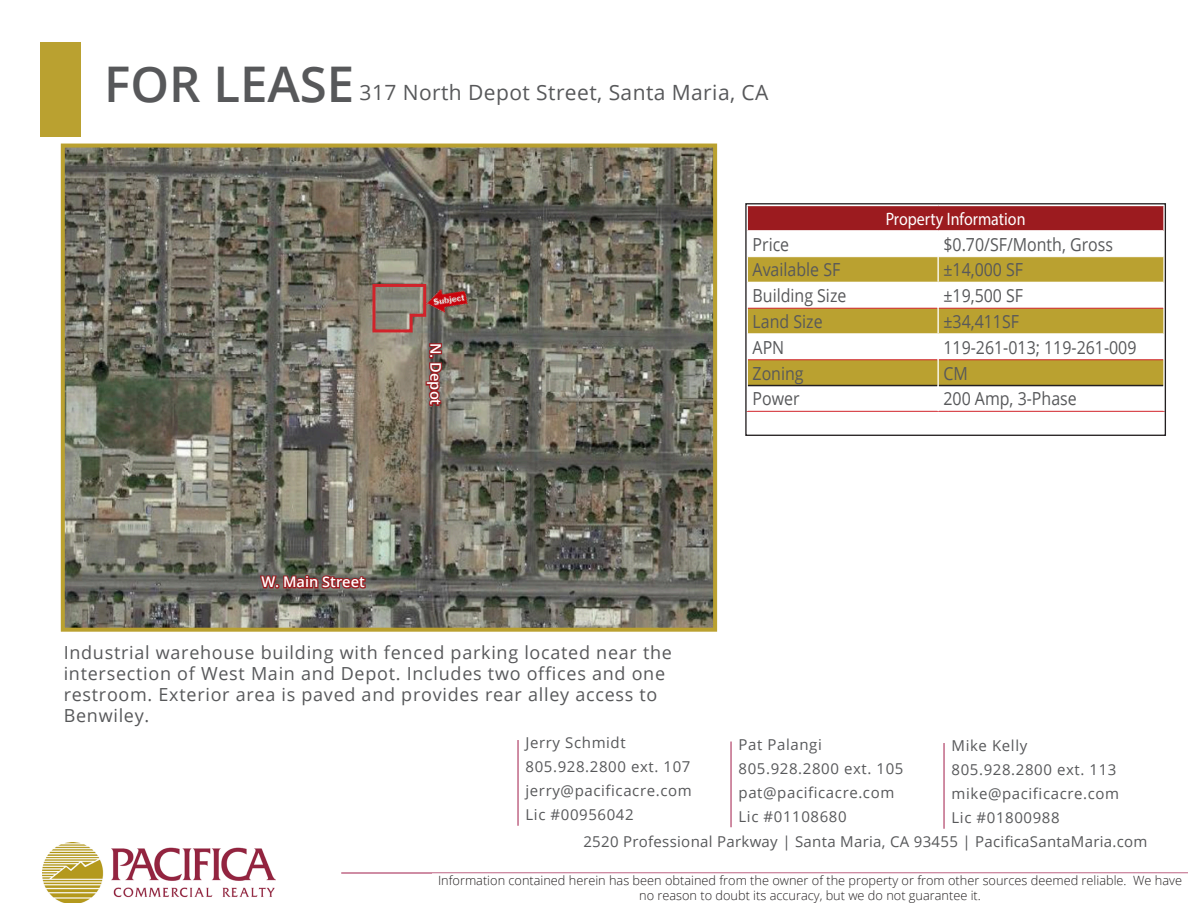
<style>
.page{position:relative;width:1188px;height:918px;background:#fff}
.page>*{position:absolute;margin:0;border:0;box-sizing:border-box;transform-origin:0 0}
.t1{font:600 49.2px "Open Sans";color:#57585a}
.t2{font:21px "Open Sans";letter-spacing:.02em;color:#57585a}
.t3{font:18px/21px "Open Sans";letter-spacing:.04em;color:#57585a}
.t4{font:18px "Open Sans";color:#57585a;scale:.89 1}
.t5{font:18px "Open Sans";letter-spacing:.04em;color:#57585a;scale:.89 1}
.t6{font:18px "Myriad Pro";color:#fff;scale:.89 1}
.t7{font:15px "Open Sans";letter-spacing:.04em;color:#57585a}
.t8{font:15px "Open Sans";letter-spacing:.02em;color:#57585a}
.t9{font:600 14.55px "Open Sans";color:#fff}
.t10{font:300 12.75px/15.3px "Open Sans";color:#231f20;text-align:center}
</style>
<div class="page">
<div style="left:41px;top:42px;width:40px;height:94px;background:#baa130"></div>
<hr style="left:341px;top:873px;width:847px;height:1px;background:#a11c4a">
<img style="left:43px;top:843px;width:233px;height:59px">
<div style="left:747px;top:205px;width:417px;height:26px;background:#9c1b1f"></div>
<svg style="left:748px;top:257px;width:415px;height:128px;fill:#baa130"></svg>
<hr style="left:748px;top:308px;width:189px;height:1px;background:#d1232a">
<hr style="left:939px;top:308px;width:224px;height:1px;background:#d1232a">
<hr style="left:748px;top:360px;width:189px;height:1px;background:#d1232a">
<hr style="left:939px;top:360px;width:224px;height:1px;background:#d1232a">
<hr style="left:747px;top:411px;width:191px;height:1px;background:#d1232a">
<hr style="left:938px;top:411px;width:227px;height:1px;background:#d1232a">
<hr style="left:748px;top:385px;width:189px;height:1px;background:#231f20">
<hr style="left:939px;top:385px;width:224px;height:1px;background:#231f20">
<hr style="left:747px;top:205px;width:191px;height:1px;background:#fff">
<hr style="left:938px;top:205px;width:227px;height:1px;background:#fff">
<hr style="left:748px;top:230px;width:190px;height:2px;background:#fff">
<hr style="left:938px;top:230px;width:225px;height:2px;background:#fff">
<hr style="left:748px;top:282px;width:190px;height:1px;background:#fff">
<hr style="left:938px;top:282px;width:225px;height:1px;background:#fff">
<hr style="left:748px;top:333px;width:190px;height:2px;background:#fff">
<hr style="left:938px;top:333px;width:225px;height:2px;background:#fff">
<hr style="left:1163px;top:206px;width:2px;height:25px;background:#fff">
<hr style="left:937px;top:257px;width:2px;height:25px;background:#fff">
<hr style="left:937px;top:283px;width:2px;height:25px;background:#fff">
<hr style="left:937px;top:308px;width:2px;height:25px;background:#fff">
<hr style="left:937px;top:335px;width:2px;height:25px;background:#fff">
<hr style="left:937px;top:360px;width:2px;height:26px;background:#fff">
<svg style="left:747px;top:206px;width:1px;height:180px"></svg>
<div style="left:745px;top:203px;width:421px;height:233px;border:1px solid #231f20"></div>
<hr style="left:944px;top:743px;width:1px;height:86px;background:#a11c4a">
<hr style="left:731px;top:742px;width:1px;height:85px;background:#a11c4a">
<hr style="left:518px;top:740px;width:1px;height:86px;background:#a11c4a">
<img style="left:66px;top:149px;width:646px;height:478px">
<div style="left:61px;top:144px;width:656px;height:488px;border:4px solid #baa130"></div>
<svg style="left:424px;top:342px;width:23px;height:65px"></svg>
<img style="left:424px;top:279px;width:47px;height:43px">
<div style="left:432px;top:873px;width:756px;height:35px;border:2px solid #fff"></div>
<svg style="left:371px;top:282px;width:57px;height:52px;background:#98756c"></svg>
<svg style="left:258px;top:563px;width:109px;height:59px;background:#725f59"></svg>
<p class="t1" style="left:104px;top:51px;width:252px">FOR LEASE</p>
<p class="t2" style="left:360px;top:78px;width:410px">317 North Depot Street, Santa Maria, CA</p>
<p class="t9" style="left:446px;top:343px;width:64px;rotate:90deg">N. Depot</p>
<p class="t6" style="left:886px;top:208px;width:159px">Property Information</p>
<p class="t5" style="left:753px;top:232px;width:43px">Price</p>
<p class="t4" style="left:943px;top:232px;width:192px">$0.70/SF/Month, Gross</p>
<p class="t4" style="left:753px;top:258px;width:100px">Available SF</p>
<p class="t5" style="left:943px;top:258px;width:91px">±14,000 SF</p>
<p class="t4" style="left:753px;top:283px;width:107px">Building Size</p>
<p class="t5" style="left:943px;top:283px;width:91px">±19,500 SF</p>
<p class="t4" style="left:753px;top:309px;width:80px">Land Size</p>
<p class="t5" style="left:943px;top:309px;width:86px">±34,411SF</p>
<p class="t5" style="left:753px;top:335px;width:37px">APN</p>
<p class="t4" style="left:943px;top:335px;width:218px">119-261-013; 119-261-009</p>
<p class="t5" style="left:753px;top:361px;width:59px">Zoning</p>
<p class="t5" style="left:943px;top:361px;width:29px">CM</p>
<p class="t5" style="left:753px;top:386px;width:54px">Power</p>
<p class="t4" style="left:943px;top:386px;width:151px">200 Amp, 3-Phase</p>
<p class="t9" style="left:261px;top:572px;width:105px">W. Main Street</p>
<p class="t3" style="left:64px;top:641px;width:610px">Industrial warehouse building with fenced parking located near the intersection of West Main and Depot. Includes two offices and one restroom. Exterior area is paved and provides rear alley access to Benwiley.</p>
<p class="t7" style="left:526px;top:733px;width:102px">Jerry Schmidt</p>
<p class="t7" style="left:526px;top:757px;width:166px">805.928.2800 ext. 107</p>
<p class="t7" style="left:526px;top:781px;width:168px">jerry@pacificacre.com</p>
<p class="t7" style="left:526px;top:805px;width:110px">Lic #00956042</p>
<p class="t7" style="left:739px;top:734px;width:85px">Pat Palangi</p>
<p class="t7" style="left:739px;top:758px;width:166px">805.928.2800 ext. 105</p>
<p class="t7" style="left:739px;top:782px;width:157px">pat@pacificacre.com</p>
<p class="t7" style="left:739px;top:806px;width:110px">Lic #01108680</p>
<p class="t7" style="left:952px;top:736px;width:77px">Mike Kelly</p>
<p class="t7" style="left:952px;top:760px;width:166px">805.928.2800 ext. 113</p>
<p class="t7" style="left:952px;top:784px;width:169px">mike@pacificacre.com</p>
<p class="t7" style="left:952px;top:808px;width:110px">Lic #01800988</p>
<p class="t8" style="left:583px;top:832px;width:566px">2520 Professional Parkway | Santa Maria, CA 93455 | PacificaSantaMaria.com</p>
<p class="t10" style="left:438px;top:872px;width:746px">Information contained herein has been obtained from the owner of the property or from other sources deemed reliable. We have no reason to doubt its accuracy, but we do not guarantee it.</p>
</div>
